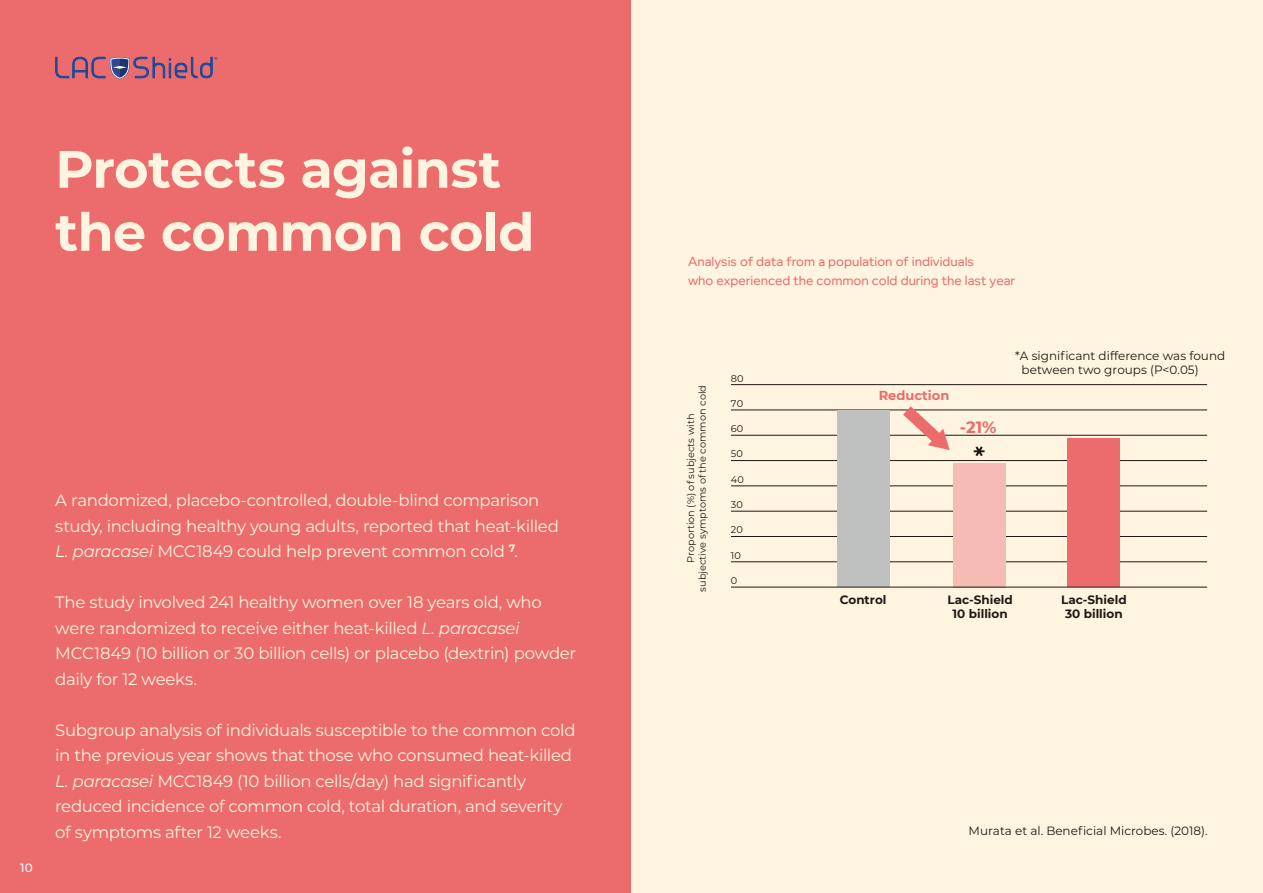
<style>
.page{position:relative;width:1263px;height:893px;background:#ec6b6c}
.page>*{position:absolute;margin:0;border:0;box-sizing:border-box;transform-origin:0 0}
.t1{font:700 52.5px/63px "Montserrat";letter-spacing:-.015em;color:#fef4df}
.t2{font:16.5px/25.5px "Montserrat";letter-spacing:-.02em;color:#fef4df}
.t3{font:700 16.35px "Montserrat";color:#ec6b6c}
.t4{font:13.5px/19.2px "Foundry Context";color:#ec6b6c}
.t5{font:700 13.05px "Montserrat";color:#ec6b6c}
.t6{font:12px/14.4px "Montserrat";color:#221815}
.t7{font:700 12px/14.4px "Montserrat";color:#221815;text-align:center}
.t8{font:500 12px "Montserrat";color:#fff}
.t9{font:9.75px/11.7px "Montserrat";color:#221815;text-align:center}
.s1{font-style:italic}
</style>
<div class="page">
<div style="left:631px;top:0;width:632px;height:893px;background:#fef4df"></div>
<hr style="left:731px;top:561px;width:476px;height:1px;background:#221815">
<hr style="left:731px;top:536px;width:476px;height:1px;background:#221815">
<hr style="left:731px;top:511px;width:476px;height:1px;background:#221815">
<hr style="left:731px;top:486px;width:476px;height:1px;background:#221815">
<hr style="left:731px;top:460px;width:476px;height:1px;background:#221815">
<hr style="left:731px;top:435px;width:476px;height:1px;background:#221815">
<hr style="left:731px;top:410px;width:476px;height:1px;background:#221815">
<hr style="left:731px;top:384px;width:476px;height:1px;background:#221815">
<div style="left:1068px;top:439px;width:52px;height:148px;background:#ec6b6c"></div>
<div style="left:953px;top:463px;width:52px;height:124px;background:#f6bbb3"></div>
<div style="left:837px;top:410px;width:53px;height:177px;background:#bfc0c0"></div>
<svg style="left:974px;top:446px;width:10px;height:10px"></svg>
<svg style="left:903px;top:406px;width:47px;height:44px"></svg>
<hr style="left:731px;top:587px;width:476px;height:1px;background:#221815">
<svg style="left:55px;top:57px;width:162px;height:22px"></svg>
<h1 class="t1" style="left:55px;top:135px;width:481px">Protects against the common cold</h1>
<p class="t8" style="left:20px;top:859px;width:14px">10</p>
<p class="t2" style="left:55px;top:487px;width:505px">A randomized, placebo-controlled, double-blind comparison study, including healthy young adults, reported that heat-killed<br><span class="s1">L. paracasei</span> MCC1849 could help prevent common cold <sup>7</sup>.</p>
<p class="t2" style="left:55px;top:589px;width:522px">The study involved 241 healthy women over 18 years old, who were randomized to receive either heat-killed <span class="s1">L. paracasei </span>MCC1849 (10 billion or 30 billion cells) or placebo (dextrin) powder daily for 12 weeks.</p>
<p class="t2" style="left:55px;top:717px;width:522px">Subgroup analysis of individuals susceptible to the common cold in the previous year shows that those who consumed heat-killed <span class="s1">L. paracasei</span> MCC1849 (10 billion cells/day) had significantly reduced incidence of common cold, total duration, and severity of symptoms after 12 weeks.</p>
<p class="t4" style="left:688px;top:252px;width:329px">Analysis of data from a population of individuals<br>who experienced the common cold during the last year</p>
<p class="t9" style="left:684px;top:591px;width:208px;rotate:-90deg">Proportion (%) of subjects with<br>subjective symptoms of the common cold</p>
<p class="t9" style="left:731px;top:372px;width:14px">80</p>
<p class="t9" style="left:731px;top:397px;width:14px">70</p>
<p class="t9" style="left:731px;top:422px;width:14px">60</p>
<p class="t9" style="left:731px;top:448px;width:13px">50</p>
<p class="t9" style="left:731px;top:473px;width:14px">40</p>
<p class="t9" style="left:731px;top:498px;width:13px">30</p>
<p class="t9" style="left:731px;top:524px;width:13px">20</p>
<p class="t9" style="left:731px;top:549px;width:11px">10</p>
<p class="t9" style="left:731px;top:574px;width:8px">0</p>
<p class="t5" style="left:879px;top:386px;width:72px">Reduction</p>
<p class="t3" style="left:960px;top:415px;width:38px">-21%</p>
<p class="t6" style="left:1021px;top:348px;width:205px;text-indent:-6px">*A significant difference was found between two groups (P&lt;0.05)</p>
<p class="t7" style="left:840px;top:592px;width:48px">Control</p>
<p class="t7" style="left:947px;top:592px;width:67px">Lac-Shield<br>10 billion</p>
<p class="t7" style="left:1061px;top:592px;width:67px">Lac-Shield<br>30 billion</p>
<p class="t6" style="left:968px;top:823px;width:241px">Murata et al. Beneficial Microbes. (2018).</p>
</div>
